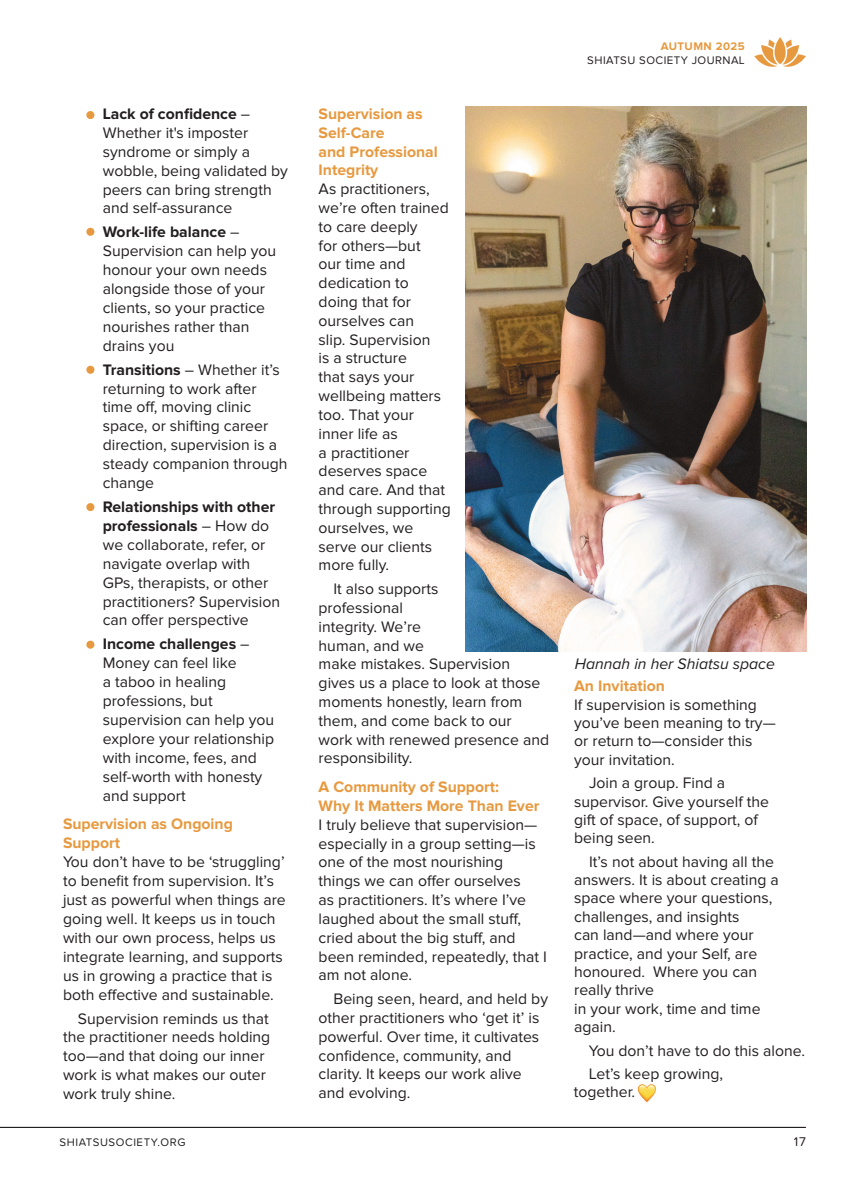
<style>
.page{position:relative;width:844px;height:1191px;background:#fff}
.page>*{position:absolute;margin:0;border:0;box-sizing:border-box;transform-origin:0 0}
.t1{font:15.75px/18.7px "Proxima Nova";color:#231f20}
.t2{font:700 15.75px/18.7px "Proxima Nova";color:#e7993f}
.t3{font:700 15.75px "Proxima Nova";color:#231f20}
.t4{font:italic 15.75px "Proxima Nova";color:#231f20}
.t5{font:13.12px "Proxima Soft";color:#231f20}
.t6{font:11.38px "Proxima Nova";letter-spacing:.04em;color:#231f20}
.t7{font:11.38px "Proxima Soft";letter-spacing:.05em;color:#231f20}
.t8{font:700 11.38px "Proxima Nova";letter-spacing:.04em;color:#e7993f}
.s1{font-weight:400}
.s2{font-weight:700}
</style>
<div class="page">
<svg style="left:754px;top:37px;width:51px;height:30px"></svg>
<hr style="left:0;top:1127px;width:805px;height:1px;background:#231f20">
<div style="left:86px;top:228px;width:8px;height:8px;background:#e7993f;border-radius:50%"></div>
<div style="left:86px;top:111px;width:8px;height:8px;background:#e7993f;border-radius:50%"></div>
<div style="left:86px;top:366px;width:8px;height:8px;background:#e7993f;border-radius:50%"></div>
<div style="left:86px;top:503px;width:8px;height:8px;background:#e7993f;border-radius:50%"></div>
<div style="left:86px;top:640px;width:8px;height:8px;background:#e7993f;border-radius:50%"></div>
<img style="left:465px;top:106px;width:341px;height:545px">
<img style="left:637px;top:1084px;width:19px;height:18px">
<p class="t3" style="left:88px;top:106px;width:164px"><span class="s1">•</span> Lack of confidence <span class="s1">–</span></p>
<p class="t1" style="left:103px;top:123px;width:187px">Whether it's imposter syndrome or simply a wobble, being validated by peers can bring strength and self-assurance</p>
<p class="t3" style="left:88px;top:225px;width:153px"><span class="s1">•</span> Work-life balance <span class="s1">–</span></p>
<p class="t1" style="left:103px;top:242px;width:175px">Supervision can help you honour your own needs alongside those of your clients, so your practice nourishes rather than drains you</p>
<p class="t1" style="left:88px;top:360px;width:193px">• <span class="s2">Transitions</span> – Whether it’s</p>
<p class="t1" style="left:103px;top:379px;width:186px">returning to work after time off, moving clinic space, or shifting career direction, supervision is a steady companion through change</p>
<p class="t3" style="left:88px;top:499px;width:189px"><span class="s1">•</span> Relationships with other</p>
<p class="t1" style="left:103px;top:516px;width:179px"><span class="s2">professionals</span> – How do we collaborate, refer, or navigate overlap with<br>GPs, therapists, or other practitioners? Supervision can offer perspective</p>
<p class="t3" style="left:88px;top:637px;width:163px"><span class="s1">•</span> Income challenges <span class="s1">–</span></p>
<p class="t1" style="left:103px;top:654px;width:173px">Money can feel like<br>a taboo in healing professions, but supervision can help you explore your relationship with income, fees, and self-worth with honesty and support</p>
<p class="t2" style="left:63px;top:815px;width:171px">Supervision as Ongoing<br>Support</p>
<p class="t1" style="left:63px;top:853px;width:224px">You don’t have to be ‘struggling’ to benefit from supervision. It’s just as powerful when things are going well. It keeps us in touch with our own process, helps us integrate learning, and supports us in growing a practice that is both effective and sustainable.</p>
<p class="t1" style="left:63px;top:1009px;width:209px;text-indent:15px">Supervision reminds us that the practitioner needs holding too—and that doing our inner work is what makes our outer work truly shine.</p>
<p class="t2" style="left:318px;top:105px;width:121px">Supervision as<br>Self-Care<br>and Professional<br>Integrity</p>
<p class="t1" style="left:318px;top:180px;width:134px">As practitioners, we’re often trained to care deeply<br>for others—but<br>our time and dedication to doing that for ourselves can<br>slip. Supervision<br>is a structure<br>that says your wellbeing matters too. That your inner life as<br>a practitioner deserves space and care. And that through supporting ourselves, we serve our clients more fully.</p>
<p class="t1" style="left:318px;top:580px;width:232px;text-indent:15px">It also supports<br>professional<br>integrity. We’re<br>human, and we<br>make mistakes. Supervision gives us a place to look at those moments honestly, learn from them, and come back to our work with renewed presence and responsibility.</p>
<p class="t2" style="left:318px;top:778px;width:222px">A Community of Support:<br>Why It Matters More Than Ever</p>
<p class="t1" style="left:318px;top:815px;width:230px">I truly believe that supervision— especially in a group setting—is one of the most nourishing things we can offer ourselves<br>as practitioners. It’s where I’ve laughed about the small stuff, cried about the big stuff, and been reminded, repeatedly, that I am not alone.</p>
<p class="t1" style="left:318px;top:989px;width:231px;text-indent:15px">Being seen, heard, and held by other practitioners who ‘get it’ is powerful. Over time, it cultivates confidence, community, and clarity. It keeps our work alive and evolving.</p>
<p class="t8" style="left:660px;top:41px;width:85px">AUTUMN 2025</p>
<p class="t6" style="left:587px;top:53px;width:159px">SHIATSU SOCIETY JOURNAL</p>
<p class="t4" style="left:574px;top:652px;width:201px">Hannah in her Shiatsu space</p>
<p class="t2" style="left:574px;top:677px;width:92px">An Invitation</p>
<p class="t1" style="left:574px;top:695px;width:203px">If supervision is something you’ve been meaning to try— or return to—consider this your invitation.</p>
<p class="t1" style="left:574px;top:774px;width:196px;text-indent:15px">Join a group. Find a supervisor. Give yourself the gift of space, of support, of being seen.</p>
<p class="t1" style="left:574px;top:852px;width:206px;text-indent:15px">It’s not about having all the answers. It is about creating a space where your questions, challenges, and insights<br>can land—and where your practice, and your Self, are honoured. Where you can really thrive<br>in your work, time and time again.</p>
<p class="t1" style="left:588px;top:1041px;width:218px">You don’t have to do this alone.</p>
<p class="t1" style="left:573px;top:1064px;width:151px;text-indent:15px">Let’s keep growing, together.</p>
<p class="t7" style="left:60px;top:1133px;width:127px">SHIATSUSOCIETY.ORG</p>
<p class="t5" style="left:793px;top:1132px;width:13px">17</p>
</div>
